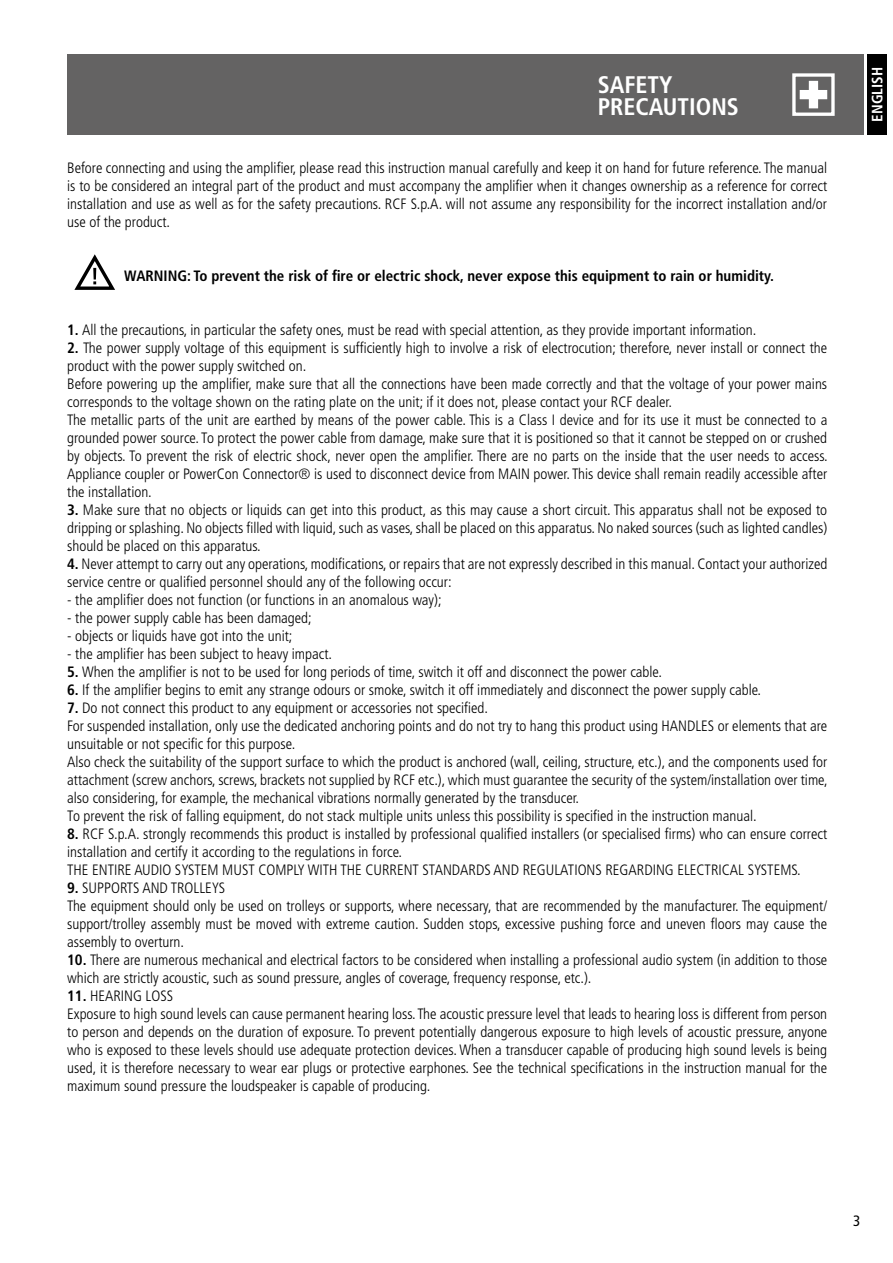
<style>
.page{position:relative;width:893px;height:1263px;background:#fff}
.page>*{position:absolute;margin:0;border:0;box-sizing:border-box;transform-origin:0 0}
.t1{font:700 condensed 24px/22.5px "Frutiger LT Std";color:#fff}
.t2{font:300 condensed 15px/18px "Frutiger LT Std";color:#000}
.t3{font:700 condensed 15px "Frutiger LT Std";color:#000}
.t4{font:700 condensed 15px "Frutiger LT Std";color:#fff}
.t5{font:condensed 15px "Frutiger LT Std";color:#000}
.s1{font-weight:700}
</style>
<div class="page">
<div style="left:867px;top:54px;width:20px;height:81px;background:#000"></div>
<div style="left:67px;top:54px;width:797px;height:81px;background:#646363"></div>
<div style="left:792px;top:73px;width:43px;height:43px;border:3px solid #fff"></div>
<svg style="left:800px;top:81px;width:27px;height:27px"></svg>
<svg style="left:74px;top:254px;width:41px;height:36px"></svg>
<h1 class="t1" style="left:598px;top:73px;width:143px">SAFETY<br>PRECAUTIONS</h1>
<p class="t2" style="left:67px;top:159px;width:762px;text-align:justify">Before connecting and using the amplifier, please read this instruction manual carefully and keep it on hand for future reference. The manual is to be considered an integral part of the product and must accompany the amplifier when it changes ownership as a reference for correct installation and use as well as for the safety precautions. RCF S.p.A. will not assume any responsibility for the incorrect installation and/or use of the product.</p>
<p class="t3" style="left:124px;top:267px;width:651px">WARNING: To prevent the risk of fire or electric shock, never expose this equipment to rain or humidity.</p>
<p class="t2" style="left:67px;top:321px;width:691px"><span class="s1">1.</span> All the precautions, in particular the safety ones, must be read with special attention, as they provide important information.</p>
<p class="t2" style="left:67px;top:339px;width:762px"><span class="s1">2.</span> The power supply voltage of this equipment is sufficiently high to involve a risk of electrocution; therefore, never install or connect the product with the power supply switched on.<br>Before powering up the amplifier, make sure that all the connections have been made correctly and that the voltage of your power mains corresponds to the voltage shown on the rating plate on the unit; if it does not, please contact your RCF dealer.<br>The metallic parts of the unit are earthed by means of the power cable. This is a Class I device and for its use it must be connected to a grounded power source. To protect the power cable from damage, make sure that it is positioned so that it cannot be stepped on or crushed by objects. To prevent the risk of electric shock, never open the amplifier. There are no parts on the inside that the user needs to access.<br>Appliance coupler or PowerCon Connector® is used to disconnect device from MAIN power. This device shall remain readily accessible after the installation.</p>
<p class="t2" style="left:67px;top:501px;width:762px;text-align:justify"><span class="s1">3.</span> Make sure that no objects or liquids can get into this product, as this may cause a short circuit. This apparatus shall not be exposed to dripping or splashing. No objects filled with liquid, such as vases, shall be placed on this apparatus. No naked sources (such as lighted candles) should be placed on this apparatus.</p>
<p class="t2" style="left:67px;top:555px;width:762px"><span class="s1">4.</span> Never attempt to carry out any operations, modifications, or repairs that are not expressly described in this manual. Contact your authorized service centre or qualified personnel should any of the following occur:</p>
<p class="t2" style="left:67px;top:591px;width:376px">- the amplifier does not function (or functions in an anomalous way);</p>
<p class="t2" style="left:67px;top:609px;width:246px">- the power supply cable has been damaged;</p>
<p class="t2" style="left:67px;top:627px;width:227px">- objects or liquids have got into the unit;</p>
<p class="t2" style="left:67px;top:645px;width:266px">- the amplifier has been subject to heavy impact.</p>
<p class="t2" style="left:67px;top:663px;width:596px"><span class="s1">5.</span> When the amplifier is not to be used for long periods of time, switch it off and disconnect the power cable.</p>
<p class="t2" style="left:67px;top:681px;width:695px"><span class="s1">6.</span> If the amplifier begins to emit any strange odours or smoke, switch it off immediately and disconnect the power supply cable.</p>
<p class="t2" style="left:67px;top:699px;width:762px"><span class="s1">7.</span> Do not connect this product to any equipment or accessories not specified.<br>For suspended installation, only use the dedicated anchoring points and do not try to hang this product using HANDLES or elements that are unsuitable or not specific for this purpose.<br>Also check the suitability of the support surface to which the product is anchored (wall, ceiling, structure, etc.), and the components used for attachment (screw anchors, screws, brackets not supplied by RCF etc.), which must guarantee the security of the system/installation over time, also considering, for example, the mechanical vibrations normally generated by the transducer.<br>To prevent the risk of falling equipment, do not stack multiple units unless this possibility is specified in the instruction manual.</p>
<p class="t2" style="left:67px;top:825px;width:761px"><span class="s1">8.</span> RCF S.p.A. strongly recommends this product is installed by professional qualified installers (or specialised firms) who can ensure correct installation and certify it according to the regulations in force.<br>THE ENTIRE AUDIO SYSTEM MUST COMPLY WITH THE CURRENT STANDARDS AND REGULATIONS REGARDING ELECTRICAL SYSTEMS.</p>
<p class="t2" style="left:67px;top:879px;width:761px"><span class="s1">9.</span> SUPPORTS AND TROLLEYS<br>The equipment should only be used on trolleys or supports, where necessary, that are recommended by the manufacturer. The equipment/ support/trolley assembly must be moved with extreme caution. Sudden stops, excessive pushing force and uneven floors may cause the assembly to overturn.</p>
<p class="t2" style="left:67px;top:951px;width:762px"><span class="s1">10.</span> There are numerous mechanical and electrical factors to be considered when installing a professional audio system (in addition to those which are strictly acoustic, such as sound pressure, angles of coverage, frequency response, etc.).</p>
<p class="t2" style="left:67px;top:987px;width:762px"><span class="s1">11.</span> HEARING LOSS<br>Exposure to high sound levels can cause permanent hearing loss. The acoustic pressure level that leads to hearing loss is different from person to person and depends on the duration of exposure. To prevent potentially dangerous exposure to high levels of acoustic pressure, anyone who is exposed to these levels should use adequate protection devices. When a transducer capable of producing high sound levels is being used, it is therefore necessary to wear ear plugs or protective earphones. See the technical specifications in the instruction manual for the maximum sound pressure the loudspeaker is capable of producing.</p>
<p class="t4" style="left:868px;top:122px;width:56px;rotate:-90deg">ENGLISH</p>
<p class="t5" style="left:853px;top:1211px;width:9px">3</p>
</div>
